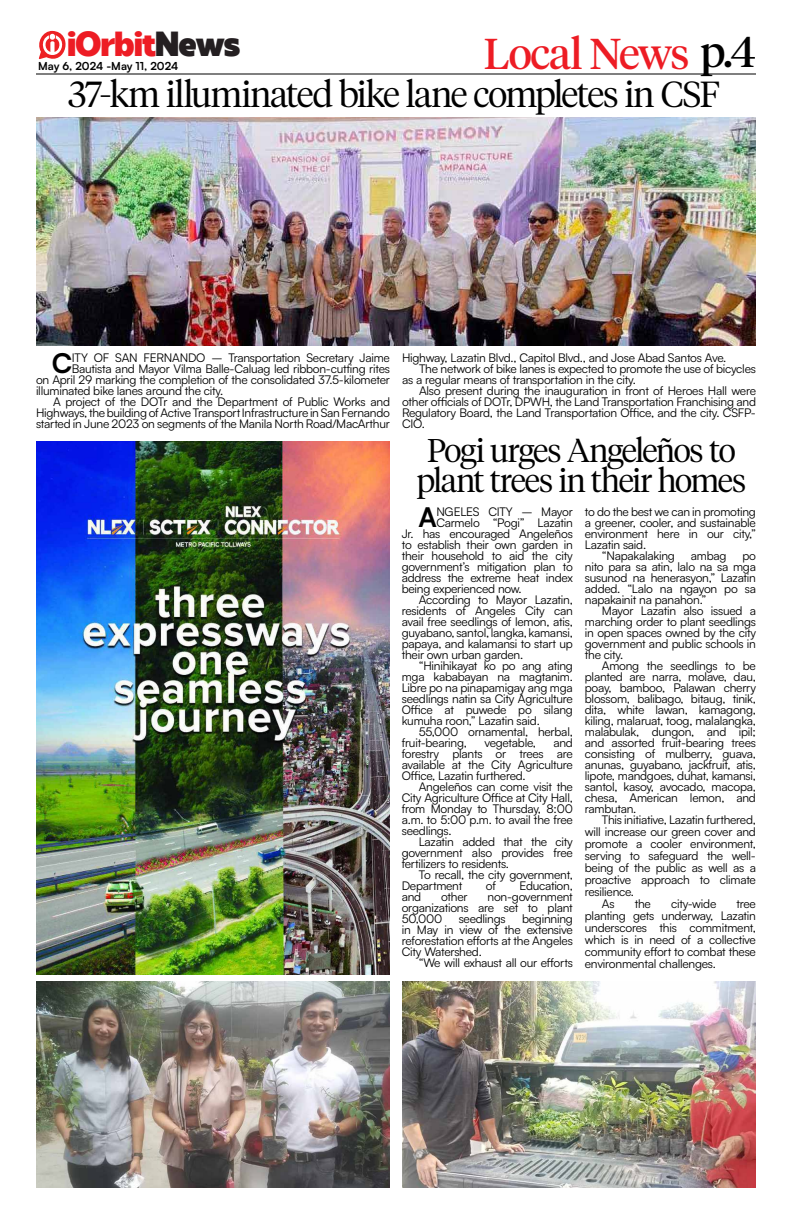
<style>
.page{position:relative;width:792px;height:1224px;background:#fff}
.page>*{position:absolute;margin:0;border:0;box-sizing:border-box;transform-origin:0 0}
.t1{font:43px "Tiempos Headline";letter-spacing:-.03em;color:#ed1c24}
.t2{font:300 36.2px "Tiempos Headline";letter-spacing:-.035em;color:#000}
.t3{font:900 34.7px "Sanshiro";color:#ed1c24}
.t4{font:300 32.8px/29.9px "Tiempos Headline";letter-spacing:-.035em;color:#000;text-align:center}
.t5{font:700 27px "Satoshi";color:#000}
.t6{font:12px/11px "Satoshi";letter-spacing:-.02em;color:#000;text-align:justify}
.t7{font:700 11px "Satoshi";color:#000}
.s1{color:#241f21}
.s2{color:#000}
</style>
<div class="page">
<svg style="left:38px;top:31px;width:28px;height:29px"></svg>
<hr style="left:36px;top:74px;width:720px;height:1px;background:#000">
<img style="left:36px;top:441px;width:354px;height:534px">
<img style="left:36px;top:981px;width:354px;height:207px">
<img style="left:402px;top:981px;width:354px;height:207px">
<img style="left:36px;top:117px;width:720px;height:228px">
<h3 class="t3" style="left:68px;top:31px;width:174px">iOrbit<span class="s1">News</span></h3>
<p class="t7" style="left:38px;top:58px;width:142px">May 6, 2024 -May 11, 2024</p>
<h1 class="t1" style="left:484px;top:24px;width:274px">Local News <span class="s2">p.4</span></h1>
<h2 class="t2" style="left:68px;top:70px;width:653px">37-km illuminated bike lane completes in CSF</h2>
<h3 class="t5" style="left:52px;top:344px;width:22px">C</h3>
<p class="t6" style="left:72px;top:352px;width:320px">ITY OF SAN FERNANDO – Transportation Secretary Jaime</p>
<p class="t6" style="left:72px;top:363px;width:320px">Bautista and Mayor Vilma Balle-Caluag led ribbon-cutting rites</p>
<p class="t6" style="left:36px;top:374px;width:356px">on April 29 marking the completion of the consolidated 37.5-kilometer</p>
<p class="t6" style="left:36px;top:385px;width:189px">illuminated bike lanes around the city.</p>
<p class="t6" style="left:53px;top:396px;width:339px">A project of the DOTr and the Department of Public Works and</p>
<p class="t6" style="left:36px;top:407px;width:356px">Highways, the building of Active Transport Infrastructure in San Fernando</p>
<p class="t6" style="left:36px;top:418px;width:356px">started in June 2023 on segments of the Manila North Road/MacArthur</p>
<p class="t6" style="left:402px;top:352px;width:326px">Highway, Lazatin Blvd., Capitol Blvd., and Jose Abad Santos Ave.</p>
<p class="t6" style="left:419px;top:363px;width:339px">The network of bike lanes is expected to promote the use of bicycles</p>
<p class="t6" style="left:402px;top:374px;width:235px">as a regular means of transportation in the city.</p>
<p class="t6" style="left:419px;top:385px;width:339px">Also present during the inauguration in front of Heroes Hall were</p>
<p class="t6" style="left:402px;top:396px;width:356px">other officials of DOTr, DPWH, the Land Transportation Franchising and</p>
<p class="t6" style="left:402px;top:407px;width:356px">Regulatory Board, the Land Transportation Office, and the city. CSFP-</p>
<p class="t6" style="left:402px;top:418px;width:24px">CIO.</p>
<h3 class="t4" style="left:417px;top:434px;width:331px">Pogi urges Angeleños to plant trees in their homes</h3>
<h3 class="t5" style="left:418px;top:498px;width:20px">A</h3>
<p class="t6" style="left:436px;top:506px;width:138px">NGELES CITY – Mayor</p>
<p class="t6" style="left:436px;top:517px;width:138px">Carmelo “Pogi” Lazatin</p>
<p class="t6" style="left:402px;top:528px;width:173px">Jr. has encouraged Angeleños</p>
<p class="t6" style="left:402px;top:539px;width:173px">to establish their own garden in</p>
<p class="t6" style="left:402px;top:550px;width:173px">their household to aid the city</p>
<p class="t6" style="left:402px;top:561px;width:173px">government’s mitigation plan to</p>
<p class="t6" style="left:402px;top:572px;width:173px">address the extreme heat index</p>
<p class="t6" style="left:402px;top:583px;width:122px">being experienced now.</p>
<p class="t6" style="left:419px;top:594px;width:156px">According to Mayor Lazatin,</p>
<p class="t6" style="left:402px;top:605px;width:173px">residents of Angeles City can</p>
<p class="t6" style="left:402px;top:616px;width:173px">avail free seedlings of lemon, atis,</p>
<p class="t6" style="left:402px;top:627px;width:173px">guyabano, santol, langka, kamansi,</p>
<p class="t6" style="left:402px;top:638px;width:173px">papaya, and kalamansi to start up</p>
<p class="t6" style="left:402px;top:649px;width:123px">their own urban garden.</p>
<p class="t6" style="left:419px;top:660px;width:156px">“Hinihikayat ko po ang ating</p>
<p class="t6" style="left:402px;top:671px;width:173px">mga kababayan na magtanim.</p>
<p class="t6" style="left:402px;top:682px;width:173px">Libre po na pinapamigay ang mga</p>
<p class="t6" style="left:402px;top:693px;width:173px">seedlings natin sa City Agriculture</p>
<p class="t6" style="left:402px;top:704px;width:173px">Office at puwede po silang</p>
<p class="t6" style="left:402px;top:715px;width:140px">kumuha roon,” Lazatin said.</p>
<p class="t6" style="left:419px;top:726px;width:156px">55,000 ornamental, herbal,</p>
<p class="t6" style="left:402px;top:737px;width:67px">fruit-bearing,</p>
<p class="t6" style="left:484px;top:737px;width:53px">vegetable,</p>
<p class="t6" style="left:402px;top:737px;width:173px;text-indent:152px">and forestry plants or trees are available at the City Agriculture Office, Lazatin furthered.</p>
<p class="t6" style="left:402px;top:781px;width:173px;text-indent:17px">Angeleños can come visit the City Agriculture Office at City Hall, from Monday to Thursday, 8:00 a.m. to 5:00 p.m. to avail the free seedlings.</p>
<p class="t6" style="left:402px;top:836px;width:173px;text-indent:17px">Lazatin added that the city government also provides free fertilizers to residents.</p>
<p class="t6" style="left:402px;top:869px;width:173px;text-indent:17px">To recall, the city government,<br>Department</p>
<p class="t6" style="left:486px;top:880px;width:12px">of</p>
<p class="t6" style="left:519px;top:880px;width:55px">Education,</p>
<p class="t6" style="left:402px;top:891px;width:21px">and</p>
<p class="t6" style="left:441px;top:891px;width:28px">other</p>
<p class="t6" style="left:402px;top:891px;width:173px;text-indent:86px">non-government organizations are set to plant 50,000</p>
<p class="t6" style="left:402px;top:913px;width:173px;text-indent:120px">beginning in May in view of the extensive reforestation efforts at the Angeles City Watershed.</p>
<p class="t6" style="left:419px;top:957px;width:156px">“We will exhaust all our efforts</p>
<p class="t6" style="left:459px;top:913px;width:49px">seedlings</p>
<p class="t6" style="left:585px;top:506px;width:173px">to do the best we can in promoting</p>
<p class="t6" style="left:585px;top:517px;width:173px">a greener, cooler, and sustainable</p>
<p class="t6" style="left:585px;top:528px;width:173px">environment here in our city,”</p>
<p class="t6" style="left:585px;top:539px;width:63px">Lazatin said.</p>
<p class="t6" style="left:602px;top:550px;width:75px">“Napakalaking</p>
<p class="t6" style="left:691px;top:550px;width:37px">ambag</p>
<p class="t6" style="left:585px;top:550px;width:173px;text-indent:158px">po nito para sa atin, lalo na sa mga susunod na henerasyon,” Lazatin added. “Lalo na ngayon po sa napakainit na panahon.”</p>
<p class="t6" style="left:585px;top:605px;width:173px;text-indent:17px">Mayor Lazatin also issued a marching order to plant seedlings in open spaces owned by the city government and public schools in the city.</p>
<p class="t6" style="left:585px;top:660px;width:173px;text-indent:17px">Among the seedlings to be planted are narra, molave, dau, poay, bamboo, Palawan cherry blossom, balibago, bitaug, tinik, dita, white lawan, kamagong, kiling, malaruat, toog, malalangka, malabulak, dungon, and ipil; and assorted fruit-bearing trees consisting of mulberry, guava, anunas, guyabano, jackfruit, atis, lipote, mandgoes, duhat, kamansi, santol, kasoy, avocado, macopa, chesa, American lemon, and rambutan.</p>
<p class="t6" style="left:602px;top:814px;width:156px">This initiative, Lazatin furthered,</p>
<p class="t6" style="left:585px;top:826px;width:173px">will increase our green cover and</p>
<p class="t6" style="left:585px;top:838px;width:173px">promote a cooler environment,</p>
<p class="t6" style="left:585px;top:850px;width:173px">serving to safeguard the well-</p>
<p class="t6" style="left:585px;top:862px;width:173px">being of the public as well as a</p>
<p class="t6" style="left:585px;top:874px;width:173px">proactive approach to climate</p>
<p class="t6" style="left:585px;top:886px;width:51px">resilience.</p>
<p class="t6" style="left:602px;top:898px;width:14px">As</p>
<p class="t6" style="left:635px;top:898px;width:18px">the</p>
<p class="t6" style="left:671px;top:898px;width:47px">city-wide</p>
<p class="t6" style="left:585px;top:898px;width:173px;line-height:12px;text-indent:152px">tree planting gets underway, Lazatin underscores this commitment, which is in need of a collective community effort to combat these environmental challenges.</p>
</div>
